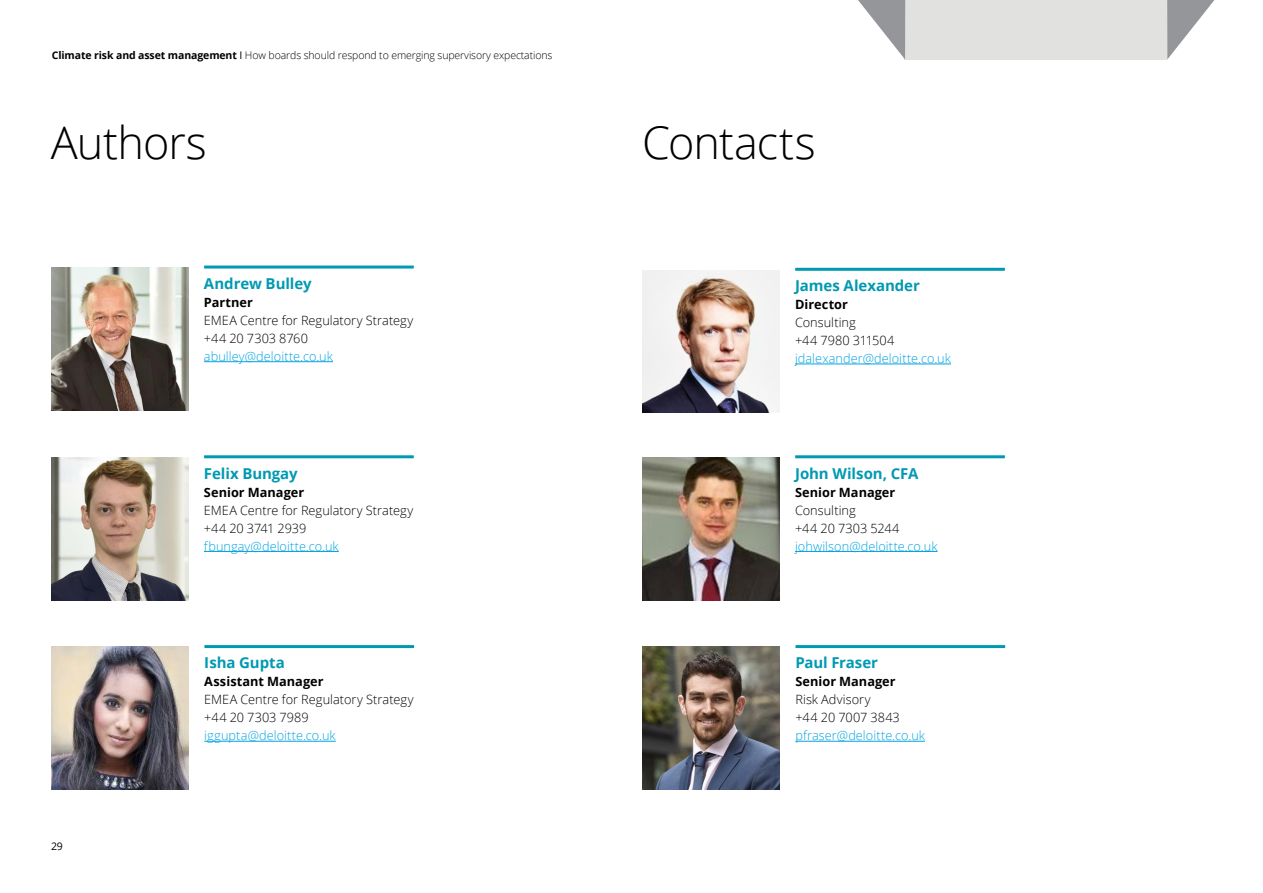
<style>
.page{position:relative;width:1263px;height:893px;background:#fff}
.page>*{position:absolute;margin:0;border:0;box-sizing:border-box;transform-origin:0 0}
.t1{font:300 45px "Open Sans";letter-spacing:-.02em;color:#000}
.t2{font:700 15px "Open Sans";letter-spacing:-.005em;color:#0099b3}
.t3{font:300 12.75px/18px "Open Sans";letter-spacing:.005em;color:#000}
.t4{font:300 12.75px "Open Sans";letter-spacing:.005em;color:#00a3e2}
.t5{font:700 12.75px "Open Sans";color:#000}
.t6{font:300 10.5px "Open Sans";letter-spacing:-.01em;color:#000}
.t7{font:10.5px "Open Sans";color:#000}
.s1{font-weight:700}
.s2{font-weight:400}
</style>
<div class="page">
<div style="left:904px;top:0;width:263px;height:60px;background:#e1e1e0"></div>
<svg style="left:858px;top:0;width:47px;height:59px"></svg>
<svg style="left:1167px;top:0;width:48px;height:60px"></svg>
<hr style="left:204px;top:266px;width:210px;height:3px;background:#0099b3">
<img style="left:51px;top:268px;width:137px;height:142px">
<hr style="left:204px;top:361px;width:129px;height:1px;background:#00a3e2">
<img style="left:51px;top:458px;width:137px;height:142px">
<hr style="left:204px;top:455px;width:210px;height:3px;background:#0099b3">
<hr style="left:204px;top:551px;width:135px;height:1px;background:#00a3e2">
<img style="left:642px;top:458px;width:137px;height:142px">
<hr style="left:795px;top:455px;width:210px;height:3px;background:#0099b3">
<hr style="left:795px;top:551px;width:142px;height:1px;background:#00a3e2">
<img style="left:642px;top:270px;width:137px;height:143px">
<hr style="left:795px;top:268px;width:210px;height:3px;background:#0099b3">
<hr style="left:795px;top:364px;width:156px;height:1px;background:#00a3e2">
<hr style="left:204px;top:645px;width:210px;height:3px;background:#0099b3">
<hr style="left:204px;top:741px;width:132px;height:1px;background:#00a3e2">
<img style="left:52px;top:647px;width:136px;height:142px">
<hr style="left:795px;top:645px;width:210px;height:3px;background:#0099b3">
<hr style="left:795px;top:741px;width:130px;height:1px;background:#00a3e2">
<img style="left:643px;top:647px;width:136px;height:142px">
<p class="t6" style="left:52px;top:48px;width:502px"><span class="s1">Climate risk and asset management</span> <span class="s2">I</span> How boards should respond to emerging supervisory expectations</p>
<h1 class="t1" style="left:51px;top:111px;width:157px">Authors</h1>
<h1 class="t1" style="left:642px;top:111px;width:175px">Contacts</h1>
<p class="t7" style="left:51px;top:839px;width:13px">29</p>
<p class="t2" style="left:204px;top:273px;width:109px">Andrew Bulley</p>
<p class="t5" style="left:204px;top:293px;width:51px">Partner</p>
<p class="t3" style="left:204px;top:311px;width:211px">EMEA Centre for Regulatory Strategy +44 20 7303 8760</p>
<p class="t4" style="left:204px;top:347px;width:131px">abulley@deloitte.co.uk</p>
<p class="t2" style="left:204px;top:462px;width:95px">Felix Bungay</p>
<p class="t5" style="left:204px;top:483px;width:102px">Senior Manager</p>
<p class="t3" style="left:204px;top:500px;width:211px">EMEA Centre for Regulatory Strategy +44 20 3741 2939</p>
<p class="t4" style="left:204px;top:537px;width:136px">fbungay@deloitte.co.uk</p>
<p class="t2" style="left:204px;top:652px;width:82px">Isha Gupta</p>
<p class="t5" style="left:204px;top:673px;width:121px">Assistant Manager</p>
<p class="t3" style="left:204px;top:690px;width:211px">EMEA Centre for Regulatory Strategy +44 20 7303 7989</p>
<p class="t4" style="left:204px;top:727px;width:133px">iggupta@deloitte.co.uk</p>
<p class="t2" style="left:795px;top:275px;width:126px">James Alexander</p>
<p class="t5" style="left:795px;top:295px;width:54px">Director</p>
<p class="t3" style="left:795px;top:313px;width:101px">Consulting<br>+44 7980 311504</p>
<p class="t4" style="left:795px;top:350px;width:157px">jdalexander@deloitte.co.uk</p>
<p class="t2" style="left:795px;top:462px;width:125px">John Wilson, CFA</p>
<p class="t5" style="left:795px;top:483px;width:102px">Senior Manager</p>
<p class="t3" style="left:795px;top:500px;width:106px">Consulting<br>+44 20 7303 5244</p>
<p class="t4" style="left:795px;top:537px;width:144px">johwilson@deloitte.co.uk</p>
<p class="t2" style="left:795px;top:652px;width:84px">Paul Fraser</p>
<p class="t5" style="left:795px;top:673px;width:102px">Senior Manager</p>
<p class="t3" style="left:795px;top:690px;width:106px">Risk Advisory<br>+44 20 7007 3843</p>
<p class="t4" style="left:795px;top:727px;width:131px">pfraser@deloitte.co.uk</p>
</div>
